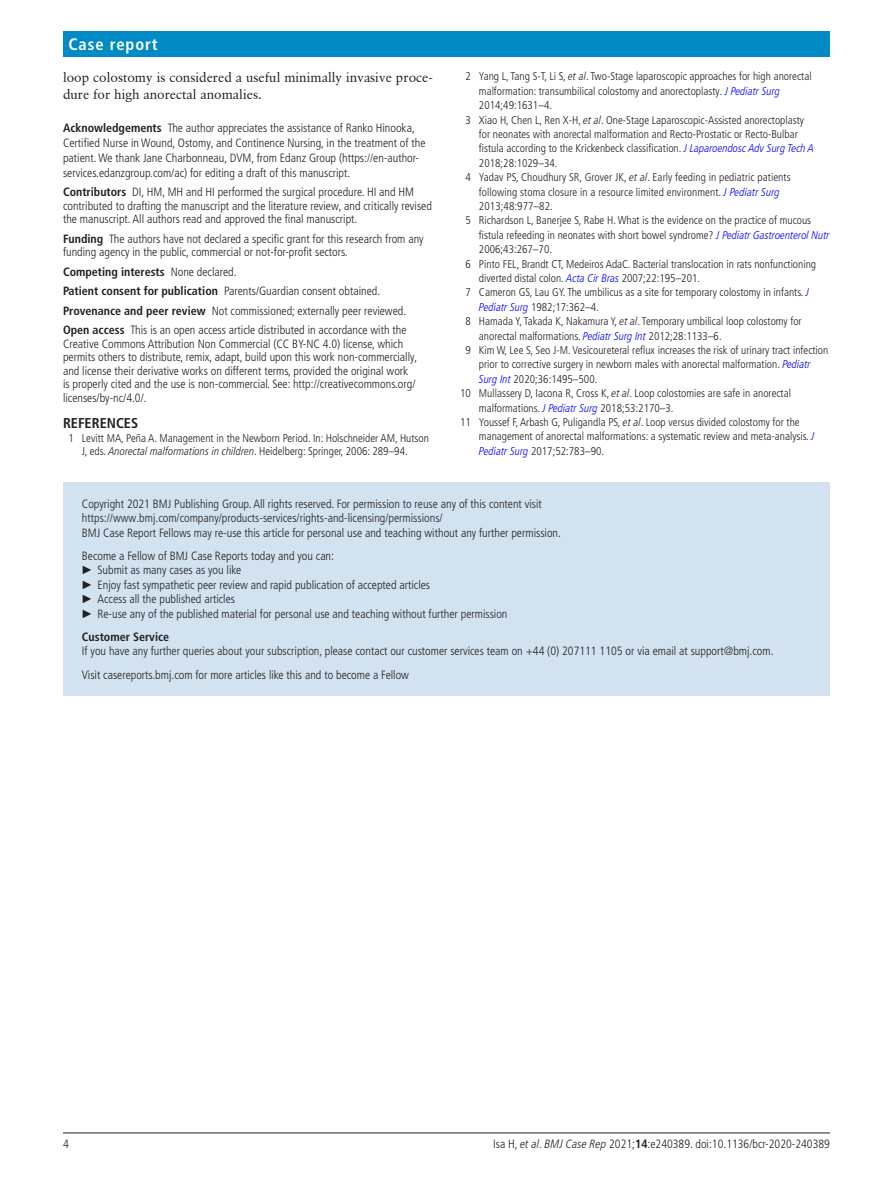
<style>
.page{position:relative;width:893px;height:1191px;background:#fff}
.page>*{position:absolute;margin:0;border:0;box-sizing:border-box;transform-origin:0 0}
.t1{font:700 condensed 16.5px "Frutiger LT Pro";letter-spacing:.055em;color:#fff}
.t2{font:700 condensed 14.25px "Frutiger LT Std";color:#231f20}
.t3{font:13.5px/16.5px "Classical Garamond BT";color:#231f20}
.t4{font:300 condensed 12px/13.5px "Frutiger LT Pro";color:#231f20}
.t5{font:700 condensed 12px "Frutiger LT Pro";color:#231f20}
.t6{font:300 condensed 11.25px/13.5px "Frutiger LT Pro";color:#231f20}
.s1{font-weight:700}
.s2{font-style:italic}
.s3{font-style:italic;color:#00f}
.s4{font-family:"Arial";font-weight:400;font-stretch:normal}
</style>
<div class="page">
<hr style="left:63px;top:1132px;width:767px;height:1px;background:#231f20">
<div style="left:63px;top:31px;width:767px;height:25px;background:#008bc5"></div>
<div style="left:63px;top:482px;width:767px;height:213px;background:#d2e2f0"></div>
<h1 class="t1" style="left:69px;top:34px;width:91px">Case report</h1>
<p class="t3" style="left:63px;top:69px;width:371px">loop colostomy is considered a useful minimally invasive proce&shy;dure for high anorectal anomalies.</p>
<p class="t4" style="left:63px;top:120px;width:364px;line-height:15px"><span class="s1">Acknowledgements</span> The author appreciates the assistance of Ranko Hinooka, Certified Nurse in Wound, Ostomy, and Continence Nursing, in the treatment of the patient. We thank Jane Charbonneau, DVM, from Edanz Group (https://en-author&shy;services.edanzgroup.com/ac) for editing a draft of this manuscript.</p>
<p class="t4" style="left:63px;top:185px;width:370px"><span class="s1">Contributors</span> DI, HM, MH and HI performed the surgical procedure. HI and HM contributed to drafting the manuscript and the literature review, and critically revised the manuscript. All authors read and approved the final manuscript.</p>
<p class="t4" style="left:63px;top:232px;width:362px"><span class="s1">Funding</span> The authors have not declared a specific grant for this research from any funding agency in the public, commercial or not-for-profit sectors.</p>
<p class="t4" style="left:63px;top:262px;width:345px;line-height:19.5px"><span class="s1">Competing interests</span> None declared.<br><span class="s1">Patient consent for publication</span> Parents/Guardian consent obtained.<br><span class="s1">Provenance and peer review</span> Not commissioned; externally peer reviewed.<br><span class="s1">Open access</span> This is an open access article distributed in accordance with the</p>
<p class="t4" style="left:63px;top:337px;width:356px">Creative Commons Attribution Non Commercial (CC BY-NC 4.0) license, which permits others to distribute, remix, adapt, build upon this work non-commercially, and license their derivative works on different terms, provided the original work is properly cited and the use is non-commercial. See: http://creativecommons.org/ licenses/by-nc/4.0/.</p>
<p class="t2" style="left:63px;top:415px;width:77px">REFERENCES</p>
<p class="t6" style="left:82px;top:431px;width:349px;text-indent:-14px">1 Levitt MA, Peña A. Management in the Newborn Period. In: Holschneider AM, Hutson<br>J, eds. <span class="s2">Anorectal malformations in children</span>. Heidelberg: Springer, 2006: 289–94.</p>
<p class="t6" style="left:465px;top:70px;width:348px">2 Yang L, Tang S-T, Li S, <span class="s2">et al</span>. Two-Stage laparoscopic approaches for high anorectal</p>
<p class="t6" style="left:479px;top:84px;width:303px">malformation: transumbilical colostomy and anorectoplasty. <span class="s3">J Pediatr Surg</span></p>
<p class="t6" style="left:479px;top:99px;width:75px">2014;49:1631–4.</p>
<p class="t6" style="left:465px;top:113px;width:340px">3 Xiao H, Chen L, Ren X-H, <span class="s2">et al</span>. One-Stage Laparoscopic-Assisted anorectoplasty</p>
<p class="t6" style="left:479px;top:127px;width:320px">for neonates with anorectal malformation and Recto-Prostatic or Recto-Bulbar</p>
<p class="t6" style="left:479px;top:142px;width:337px">fistula according to the Krickenbeck classification. <span class="s3">J Laparoendosc Adv Surg Tech A</span></p>
<p class="t6" style="left:479px;top:156px;width:80px">2018;28:1029–34.</p>
<p class="t6" style="left:465px;top:171px;width:327px">4 Yadav PS, Choudhury SR, Grover JK, <span class="s2">et al</span>. Early feeding in pediatric patients</p>
<p class="t6" style="left:479px;top:185px;width:302px">following stoma closure in a resource limited environment. <span class="s3">J Pediatr Surg</span></p>
<p class="t6" style="left:479px;top:199px;width:75px">2013;48:977–82.</p>
<p class="t6" style="left:465px;top:214px;width:347px">5 Richardson L, Banerjee S, Rabe H. What is the evidence on the practice of mucous</p>
<p class="t6" style="left:479px;top:228px;width:352px">fistula refeeding in neonates with short bowel syndrome? <span class="s3">J Pediatr Gastroenterol Nutr</span></p>
<p class="t6" style="left:479px;top:243px;width:75px">2006;43:267–70.</p>
<p class="t6" style="left:465px;top:257px;width:352px">6 Pinto FEL, Brandt CT, Medeiros AdaC. Bacterial translocation in rats nonfunctioning</p>
<p class="t6" style="left:479px;top:271px;width:223px">diverted distal colon. <span class="s3">Acta Cir Bras</span> 2007;22:195–201.</p>
<p class="t6" style="left:465px;top:286px;width:345px">7 Cameron GS, Lau GY. The umbilicus as a site for temporary colostomy in infants. <span class="s3">J</span></p>
<p class="t6" style="left:479px;top:300px;width:121px"><span class="s3">Pediatr Surg</span> 1982;17:362–4.</p>
<p class="t6" style="left:465px;top:315px;width:338px">8 Hamada Y, Takada K, Nakamura Y, <span class="s2">et al</span>. Temporary umbilical loop colostomy for</p>
<p class="t6" style="left:479px;top:329px;width:244px">anorectal malformations. <span class="s3">Pediatr Surg Int</span> 2012;28:1133–6.</p>
<p class="t6" style="left:465px;top:343px;width:364px">9 Kim W, Lee S, Seo J-M. Vesicoureteral reflux increases the risk of urinary tract infection</p>
<p class="t6" style="left:479px;top:358px;width:333px">prior to corrective surgery in newborn males with anorectal malformation. <span class="s3">Pediatr</span></p>
<p class="t6" style="left:479px;top:372px;width:120px"><span class="s3">Surg Int</span> 2020;36:1495–500.</p>
<p class="t6" style="left:460px;top:386px;width:332px">10 Mullassery D, Iacona R, Cross K, <span class="s2">et al</span>. Loop colostomies are safe in anorectal</p>
<p class="t6" style="left:479px;top:401px;width:196px">malformations. <span class="s3">J Pediatr Surg</span> 2018;53:2170–3.</p>
<p class="t6" style="left:460px;top:415px;width:341px">11 Youssef F, Arbash G, Puligandla PS, <span class="s2">et al</span>. Loop versus divided colostomy for the</p>
<p class="t6" style="left:479px;top:430px;width:337px">management of anorectal malformations: a systematic review and meta-analysis. <span class="s3">J</span></p>
<p class="t6" style="left:479px;top:444px;width:127px"><span class="s3">Pediatr Surg</span> 2017;52:783–90.</p>
<p class="t4" style="left:82px;top:496px;width:481px;line-height:14.4px">Copyright 2021 BMJ Publishing Group. All rights reserved. For permission to reuse any of this content visit https://www.bmj.com/company/products-services/rights-and-licensing/permissions/<br>BMJ Case Report Fellows may re-use this article for personal use and teaching without any further permission.</p>
<p class="t4" style="left:81px;top:548px;width:428px;line-height:14.4px">Become a Fellow of BMJ Case Reports today and you can:<br><span class="s4">►</span> Submit as many cases as you like<br><span class="s4">►</span> Enjoy fast sympathetic peer review and rapid publication of accepted articles<br><span class="s4">►</span> Access all the published articles<br><span class="s4">►</span> Re-use any of the published material for personal use and teaching without further permission</p>
<p class="t5" style="left:82px;top:629px;width:89px">Customer Service</p>
<p class="t4" style="left:82px;top:639px;width:693px;line-height:23.4px">If you have any further queries about your subscription, please contact our customer services team on +44 (0) 207111 1105 or via email at support@bmj.com.<br>Visit casereports.bmj.com for more articles like this and to become a Fellow</p>
<p class="t4" style="left:63px;top:1136px;width:7px">4</p>
<p class="t4" style="left:493px;top:1136px;width:338px">Isa H, <span class="s2">et al</span>. <span class="s2">BMJ Case Rep</span> 2021;<span class="s1">14</span>:e240389. doi:10.1136/bcr-2020-240389</p>
</div>
